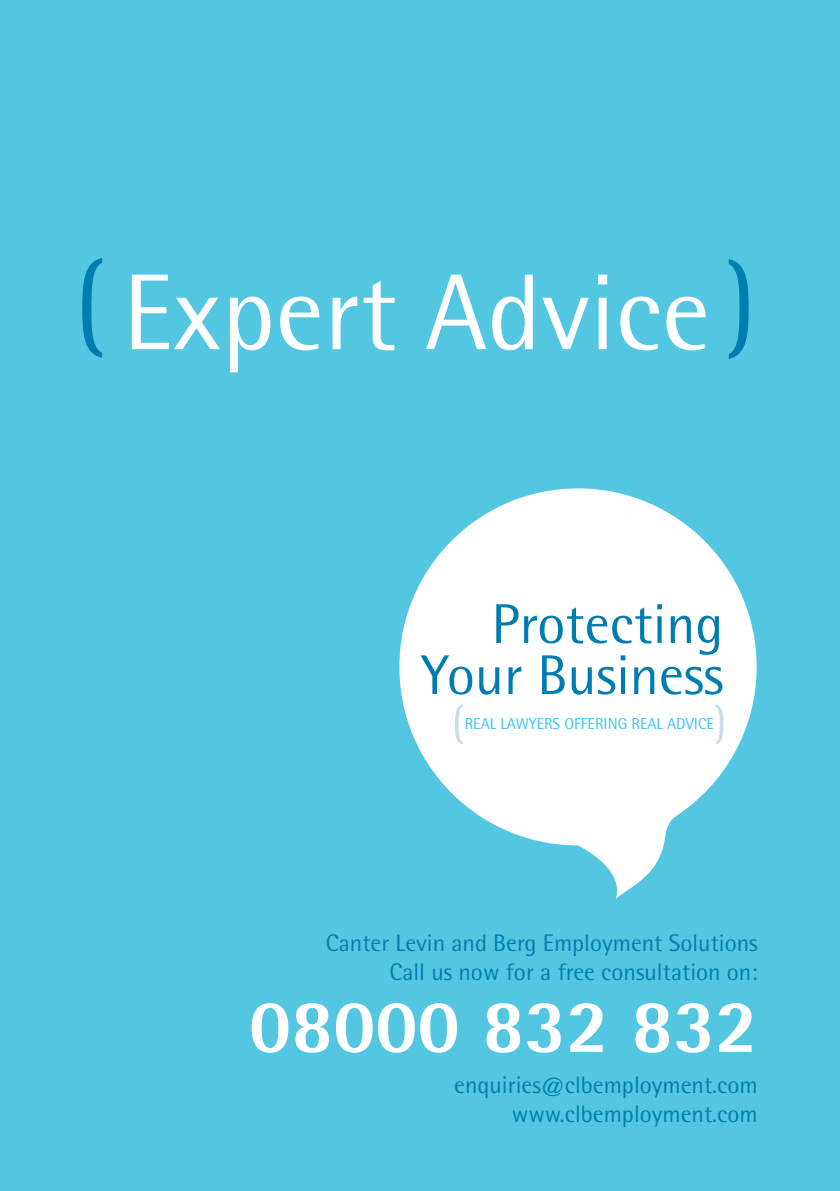
<style>
.page{position:relative;width:840px;height:1191px;background:#fff}
.page>*{position:absolute;margin:0;border:0;box-sizing:border-box;transform-origin:0 0}
.t1{font:108px "Agfa Rotis Semisans";color:#fff}
.t2{font:800 75.8px "Agfa Rotis Semisans";color:#fff}
.t3{font:56px/51px "Agfa Rotis Semisans";color:#007db0;text-align:right}
.t4{font:24px/28.4px "Agfa Rotis Semisans";color:#007db0;text-align:right}
.t5{font:15.8px "Agfa Rotis Semisans";color:#38c6f4}
</style>
<div class="page">
<div style="left:0;top:0;width:839px;height:1191px;background:#53c7e1"></div>
<svg style="left:82px;top:258px;width:20px;height:100px"></svg>
<svg style="left:728px;top:259px;width:20px;height:100px"></svg>
<svg style="left:399px;top:488px;width:357px;height:410px;fill:#fff"></svg>
<svg style="left:455px;top:704px;width:7px;height:40px"></svg>
<svg style="left:715px;top:704px;width:8px;height:40px"></svg>
<h1 class="t1" style="left:123px;top:249px;width:588px">Expert Advice</h1>
<h3 class="t3" style="left:420px;top:598px;width:304px">Protecting<br>Your Business</h3>
<p class="t5" style="left:464px;top:714px;width:250px">REAL LAWYERS OFFERING REAL ADVICE</p>
<p class="t4" style="left:325px;top:928px;width:433px">Canter Levin and Berg Employment Solutions<br>Call us now for a free consultation on:</p>
<h2 class="t2" style="left:249px;top:978px;width:510px">08000 832 832</h2>
<p class="t4" style="left:454px;top:1070px;width:305px">enquiries@clbemployment.com www.clbemployment.com</p>
</div>
